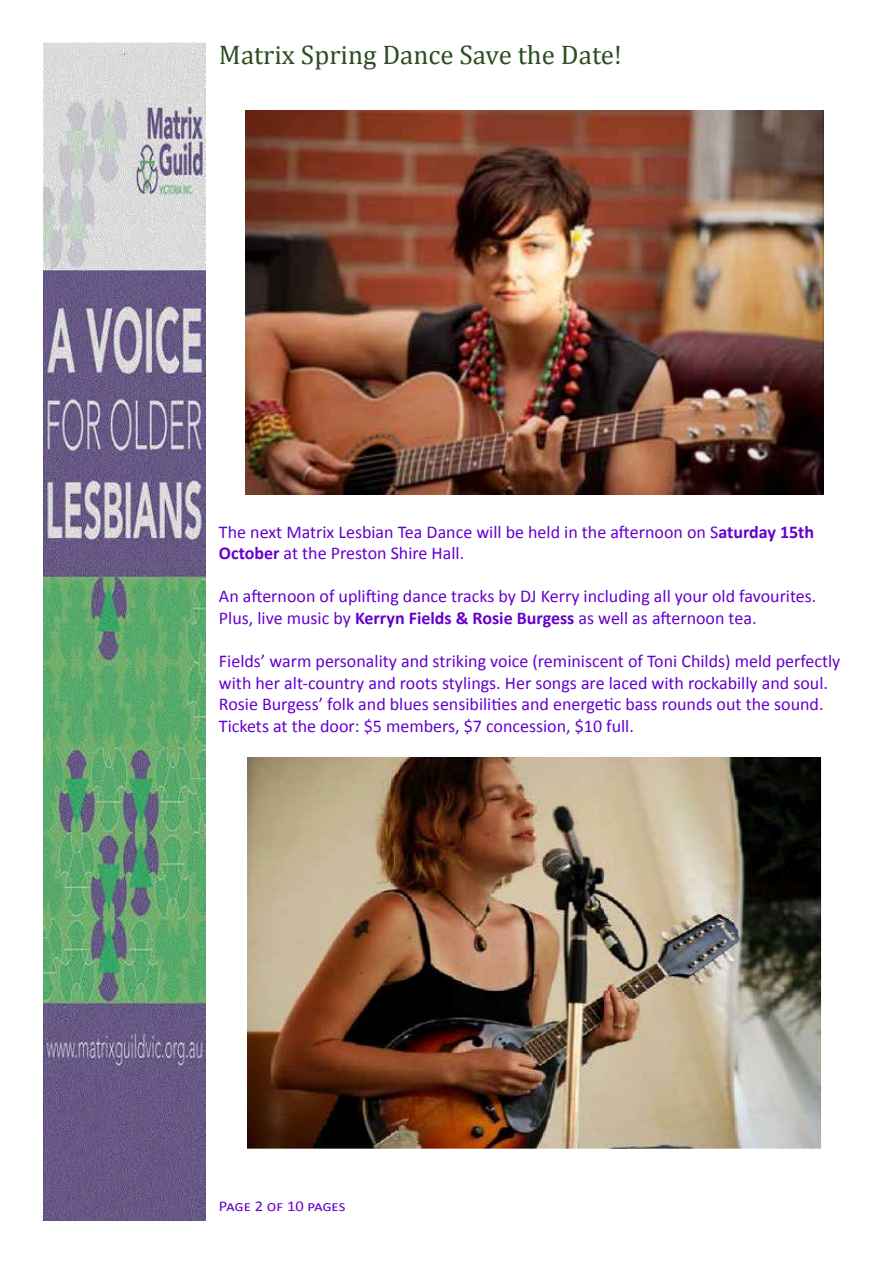
<style>
.page{position:relative;width:893px;height:1263px;background:#fff}
.page>*{position:absolute;margin:0;border:0;box-sizing:border-box;transform-origin:0 0}
.t1{font:27px "Cambria";color:#2d4d23}
.t2{font:18px/21.6px "Calibri";color:#6500cf}
.t3{font:15px "Calibri";letter-spacing:-.01em;color:#6500cf;scale:1.1 1}
.s1{font-weight:700}
</style>
<div class="page">
<img style="left:44px;top:43px;width:162px;height:1177px">
<img style="left:246px;top:110px;width:577px;height:384px">
<img style="left:248px;top:757px;width:574px;height:391px">
<h1 class="t1" style="left:219px;top:38px;width:404px">Matrix Spring Dance Save the Date!</h1>
<p class="t2" style="left:219px;top:520px;width:597px">The next Matrix Lesbian Tea Dance will be held in the afternoon on S<span class="s1">aturday 15th<br>October</span> at the Preston Shire Hall.</p>
<p class="t2" style="left:219px;top:585px;width:599px">An afternoon of uplifting dance tracks by DJ Kerry including all your old favourites.<br>Plus, live music by <span class="s1">Kerryn Fields &amp; Rosie Burgess</span> as well as afternoon tea.</p>
<p class="t2" style="left:219px;top:649px;width:623px">Fields’ warm personality and striking voice (reminiscent of Toni Childs) meld perfectly with her alt-country and roots stylings. Her songs are laced with rockabilly and soul.<br>Rosie Burgess’ folk and blues sensibilities and energetic bass rounds out the sound.<br>Tickets at the door: $5 members, $7 concession, $10 full.</p>
<p class="t3" style="left:219px;top:1197px;width:117px">Page 2 of 10 pages</p>
</div>
